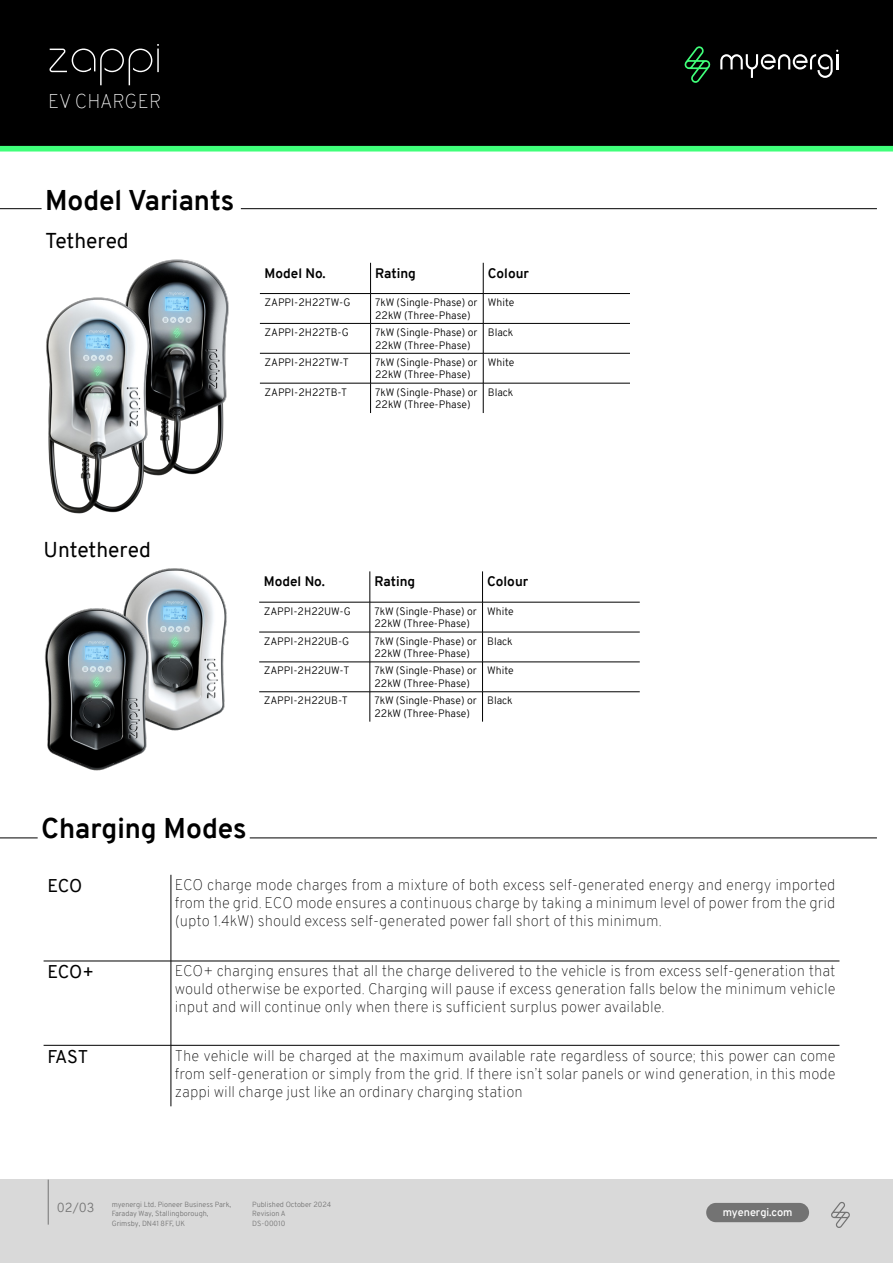
<style>
.page{position:relative;width:893px;height:1263px;background:#fff}
.page>*{position:absolute;margin:0;border:0;box-sizing:border-box;transform-origin:0 0}
.t1{font:700 27.9px "Overpass";color:#000}
.t2{font:21px "Overpass";color:#000}
.t3{font:100 19.5px "Overpass";color:#fff}
.t4{font:18px "Overpass";letter-spacing:-.025em;color:#000}
.t5{font:100 15px/18px "Overpass";color:#000;text-align:justify}
.t6{font:700 13.5px "Overpass";color:#000}
.t7{font:300 12.75px "Overpass";color:#737373}
.t8{font:600 10.95px "Overpass";color:#fff}
.t9{font:300 10.5px/12.6px "Overpass";color:#000}
.t10{font:300 7.35px "Overpass";color:#737373}
</style>
<div class="page">
<hr style="left:241px;top:208px;width:636px;height:1px;background:#000">
<div style="left:0;top:0;width:893px;height:146px;background:#000"></div>
<div style="left:0;top:146px;width:893px;height:6px;background:#40ff7a"></div>
<svg style="left:684px;top:46px;width:26px;height:37px"></svg>
<svg style="left:720px;top:50px;width:118px;height:28px"></svg>
<div style="left:0;top:1179px;width:893px;height:84px;background:#d9d9d9"></div>
<svg style="left:831px;top:1202px;width:19px;height:26px"></svg>
<div style="left:706px;top:1203px;width:103px;height:19px;background:#737373;border-radius:10px"></div>
<hr style="left:48px;top:1179px;width:1px;height:45px;background:#737373">
<hr style="left:0;top:208px;width:42px;height:1px;background:#000">
<hr style="left:370px;top:263px;width:1px;height:30px;background:#000">
<hr style="left:483px;top:263px;width:1px;height:30px;background:#000">
<hr style="left:260px;top:293px;width:111px;height:1px;background:#000">
<hr style="left:371px;top:293px;width:112px;height:1px;background:#000">
<svg style="left:370px;top:294px;width:1px;height:29px"></svg>
<hr style="left:483px;top:293px;width:157px;height:1px;background:#000">
<svg style="left:483px;top:294px;width:1px;height:29px"></svg>
<hr style="left:260px;top:323px;width:111px;height:1px;background:#000">
<hr style="left:371px;top:323px;width:112px;height:1px;background:#000">
<hr style="left:370px;top:323px;width:1px;height:30px;background:#000">
<hr style="left:483px;top:323px;width:157px;height:1px;background:#000">
<hr style="left:483px;top:323px;width:1px;height:30px;background:#000">
<hr style="left:260px;top:353px;width:111px;height:1px;background:#000">
<hr style="left:371px;top:353px;width:112px;height:1px;background:#000">
<hr style="left:370px;top:353px;width:1px;height:30px;background:#000">
<hr style="left:483px;top:353px;width:157px;height:1px;background:#000">
<hr style="left:483px;top:353px;width:1px;height:30px;background:#000">
<hr style="left:260px;top:383px;width:111px;height:1px;background:#000">
<hr style="left:371px;top:383px;width:112px;height:1px;background:#000">
<hr style="left:370px;top:383px;width:1px;height:30px;background:#000">
<hr style="left:483px;top:383px;width:157px;height:1px;background:#000">
<hr style="left:483px;top:383px;width:1px;height:30px;background:#000">
<div style="left:630px;top:260px;width:18px;height:183px;background:#fff"></div>
<img style="left:125px;top:568px;width:102px;height:163px">
<img style="left:45px;top:604px;width:128px;height:167px">
<hr style="left:250px;top:837px;width:627px;height:1px;background:#000">
<hr style="left:0;top:837px;width:38px;height:1px;background:#000">
<hr style="left:171px;top:875px;width:1px;height:86px;background:#000">
<hr style="left:44px;top:961px;width:127px;height:1px;background:#000">
<hr style="left:171px;top:961px;width:668px;height:1px;background:#000">
<hr style="left:171px;top:961px;width:1px;height:84px;background:#000">
<hr style="left:44px;top:1045px;width:127px;height:1px;background:#000">
<hr style="left:171px;top:1045px;width:668px;height:1px;background:#000">
<hr style="left:171px;top:1045px;width:1px;height:61px;background:#000">
<img style="left:129px;top:259px;width:165px;height:201px">
<img style="left:46px;top:289px;width:169px;height:225px">
<hr style="left:370px;top:571px;width:1px;height:31px;background:#000">
<hr style="left:482px;top:571px;width:1px;height:31px;background:#000">
<hr style="left:259px;top:602px;width:111px;height:1px;background:#000">
<hr style="left:370px;top:602px;width:112px;height:1px;background:#000">
<hr style="left:370px;top:602px;width:1px;height:30px;background:#000">
<hr style="left:482px;top:602px;width:158px;height:1px;background:#000">
<hr style="left:482px;top:602px;width:1px;height:30px;background:#000">
<hr style="left:259px;top:632px;width:111px;height:1px;background:#000">
<hr style="left:370px;top:632px;width:112px;height:1px;background:#000">
<hr style="left:370px;top:632px;width:1px;height:30px;background:#000">
<hr style="left:482px;top:632px;width:158px;height:1px;background:#000">
<hr style="left:482px;top:632px;width:1px;height:30px;background:#000">
<hr style="left:259px;top:662px;width:111px;height:1px;background:#000">
<hr style="left:370px;top:662px;width:112px;height:1px;background:#000">
<hr style="left:370px;top:662px;width:1px;height:30px;background:#000">
<hr style="left:482px;top:662px;width:158px;height:1px;background:#000">
<hr style="left:482px;top:662px;width:1px;height:30px;background:#000">
<hr style="left:259px;top:691px;width:111px;height:1px;background:#000">
<hr style="left:370px;top:691px;width:112px;height:1px;background:#000">
<hr style="left:370px;top:692px;width:1px;height:30px;background:#000">
<hr style="left:482px;top:691px;width:158px;height:1px;background:#000">
<hr style="left:482px;top:692px;width:1px;height:30px;background:#000">
<svg style="left:49px;top:44px;width:110px;height:41px"></svg>
<hr style="left:157px;top:49px;width:2px;height:23px;background:#fff">
<p class="t3" style="left:48px;top:87px;width:115px">EV CHARGER</p>
<p class="t1" style="left:45px;top:180px;width:191px">Model Variants</p>
<p class="t2" style="left:45px;top:226px;width:85px">Tethered</p>
<p class="t2" style="left:44px;top:535px;width:109px">Untethered</p>
<p class="t6" style="left:265px;top:263px;width:62px">Model No.</p>
<p class="t6" style="left:375px;top:263px;width:42px">Rating</p>
<p class="t6" style="left:488px;top:263px;width:43px">Colour</p>
<p class="t9" style="left:265px;top:296px;width:87px">ZAPPI-2H22TW-G</p>
<p class="t9" style="left:375px;top:296px;width:104px">7kW (Single-Phase) or<br>22kW (Three-Phase)</p>
<p class="t9" style="left:488px;top:296px;width:28px">White</p>
<p class="t9" style="left:265px;top:326px;width:86px">ZAPPI-2H22TB-G</p>
<p class="t9" style="left:375px;top:326px;width:104px">7kW (Single-Phase) or<br>22kW (Three-Phase)</p>
<p class="t9" style="left:488px;top:326px;width:27px">Black</p>
<p class="t9" style="left:265px;top:356px;width:86px">ZAPPI-2H22TW-T</p>
<p class="t9" style="left:375px;top:356px;width:104px">7kW (Single-Phase) or<br>22kW (Three-Phase)</p>
<p class="t9" style="left:488px;top:356px;width:28px">White</p>
<p class="t9" style="left:265px;top:386px;width:84px">ZAPPI-2H22TB-T</p>
<p class="t9" style="left:375px;top:386px;width:104px">7kW (Single-Phase) or<br>22kW (Three-Phase)</p>
<p class="t9" style="left:488px;top:386px;width:27px">Black</p>
<p class="t6" style="left:264px;top:572px;width:62px">Model No.</p>
<p class="t6" style="left:375px;top:572px;width:42px">Rating</p>
<p class="t6" style="left:487px;top:572px;width:43px">Colour</p>
<p class="t9" style="left:264px;top:605px;width:89px">ZAPPI-2H22UW-G</p>
<p class="t9" style="left:375px;top:605px;width:104px">7kW (Single-Phase) or<br>22kW (Three-Phase)</p>
<p class="t9" style="left:487px;top:605px;width:28px">White</p>
<p class="t9" style="left:264px;top:635px;width:87px">ZAPPI-2H22UB-G</p>
<p class="t9" style="left:375px;top:635px;width:104px">7kW (Single-Phase) or<br>22kW (Three-Phase)</p>
<p class="t9" style="left:487px;top:635px;width:27px">Black</p>
<p class="t9" style="left:264px;top:665px;width:87px">ZAPPI-2H22UW-T</p>
<p class="t9" style="left:375px;top:665px;width:104px">7kW (Single-Phase) or<br>22kW (Three-Phase)</p>
<p class="t9" style="left:487px;top:665px;width:28px">White</p>
<p class="t9" style="left:264px;top:694px;width:85px">ZAPPI-2H22UB-T</p>
<p class="t9" style="left:375px;top:694px;width:104px">7kW (Single-Phase) or<br>22kW (Three-Phase)</p>
<p class="t9" style="left:487px;top:694px;width:27px">Black</p>
<p class="t1" style="left:41px;top:808px;width:207px">Charging Modes</p>
<p class="t4" style="left:48px;top:873px;width:36px">ECO</p>
<p class="t5" style="left:175px;top:876px;width:662px">ECO charge mode charges from a mixture of both excess self-generated energy and energy imported from the grid. ECO mode ensures a continuous charge by taking a minimum level of power from the grid (upto 1.4kW) should excess self-generated power fall short of this minimum.</p>
<p class="t4" style="left:48px;top:959px;width:48px">ECO+</p>
<p class="t5" style="left:175px;top:962px;width:662px">ECO+ charging ensures that all the charge delivered to the vehicle is from excess self-generation that would otherwise be exported. Charging will pause if excess generation falls below the minimum vehicle input and will continue only when there is sufficient surplus power available.</p>
<p class="t4" style="left:48px;top:1044px;width:42px">FAST</p>
<p class="t5" style="left:175px;top:1046px;width:662px">The vehicle will be charged at the maximum available rate regardless of source; this power can come from self-generation or simply from the grid. If there isn’t solar panels or wind generation, in this mode zappi will charge just like an ordinary charging station</p>
<p class="t10" style="left:112px;top:1199px;width:121px">myenergi Ltd. Pioneer Business Park,</p>
<p class="t10" style="left:112px;top:1208px;width:98px">Faraday Way, Stallingborough,</p>
<p class="t10" style="left:112px;top:1218px;width:75px">Grimsby, DN41 8FF, UK</p>
<p class="t10" style="left:252px;top:1199px;width:80px">Published October 2024</p>
<p class="t10" style="left:252px;top:1208px;width:35px">Revision A</p>
<p class="t10" style="left:252px;top:1218px;width:35px">DS-00010</p>
<p class="t7" style="left:57px;top:1198px;width:39px">02/03</p>
<p class="t8" style="left:723px;top:1204px;width:71px">myenergi.com</p>
</div>
